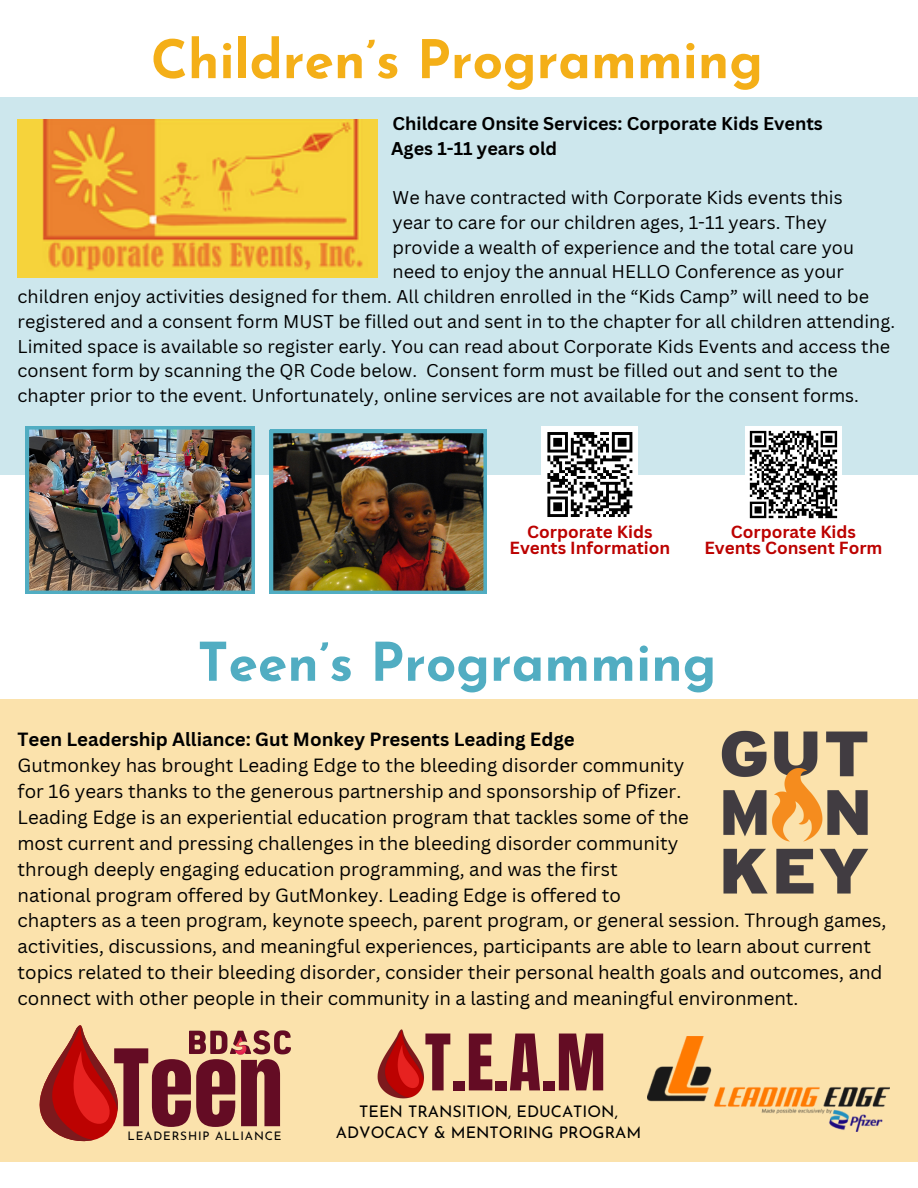
<style>
.page{position:relative;width:918px;height:1188px;background:#fff}
.page>*{position:absolute;margin:0;border:0;box-sizing:border-box;transform-origin:0 0}
.t1{font:90.6px "Anton";color:#640c24}
.t2{font:66.3px "Anton";color:#640c24}
.t3{font:700 53.1px "Josefin Sans";color:#f4af18}
.t4{font:700 53.1px "Josefin Sans";color:#51adc2}
.t5{font:18.6px/25.8px "Canva Sans";color:#000}
.t6{font:18px "Canva Sans";color:#000}
.t7{font:700 18px/24.8px "Canva Sans";color:#000}
.t8{font:700 17.1px/15.9px "Canva Sans";color:#bc0201;text-align:center}
.t9{font:16.05px/21.5px "Josefin Sans";color:#000;text-align:center}
.t10{font:11.85px "Josefin Sans";letter-spacing:.075em;color:#000}
.s1{font-weight:700}
</style>
<div class="page">
<div style="left:0;top:97px;width:918px;height:377px;background:#cde7ed"></div>
<img style="left:18px;top:119px;width:360px;height:159px">
<div style="left:745px;top:426px;width:97px;height:97px;background:#fff"></div>
<svg style="left:749px;top:430px;width:89px;height:89px"></svg>
<div style="left:542px;top:426px;width:96px;height:97px;background:#fff"></div>
<svg style="left:547px;top:432px;width:86px;height:85px"></svg>
<img style="left:26px;top:426px;width:229px;height:168px">
<div style="left:0;top:700px;width:917px;height:462px;background:#fbe2ac"></div>
<img style="left:189px;top:1031px;width:102px;height:23px">
<svg style="left:39px;top:1025px;width:79px;height:117px"></svg>
<img style="left:377px;top:1030px;width:47px;height:69px">
<img style="left:648px;top:1037px;width:242px;height:94px">
<img style="left:721px;top:730px;width:147px;height:164px">
<img style="left:270px;top:430px;width:217px;height:164px">
<h4 class="t3" style="left:151px;top:38px;width:614px">Children’s Programming</h4>
<h3 class="t7" style="left:391px;top:110px;width:433px">Childcare Onsite Services: Corporate Kids Events<br>Ages 1-11 years old</h3>
<h4 class="t6" style="left:393px;top:185px;width:452px">We have contracted with Corporate Kids events this</h4>
<h4 class="t6" style="left:393px;top:210px;width:436px">year to care for our children ages, 1-11 years. They</h4>
<h4 class="t6" style="left:393px;top:234px;width:463px">provide a wealth of experience and the total care you</h4>
<h4 class="t6" style="left:393px;top:259px;width:453px">need to enjoy the annual HELLO Conference as your</h4>
<h4 class="t6" style="left:18px;top:284px;width:853px">children enjoy activities designed for them. All children enrolled in the “Kids Camp” will need to be</h4>
<h4 class="t6" style="left:18px;top:309px;width:879px">registered and a consent form MUST be filled out and sent in to the chapter for all children attending.</h4>
<h4 class="t6" style="left:18px;top:333px;width:874px">Limited space is available so register early. You can read about Corporate Kids Events and access the</h4>
<h4 class="t6" style="left:18px;top:358px;width:822px">consent form by scanning the QR Code below. Consent form must be filled out and sent to the</h4>
<h4 class="t6" style="left:18px;top:383px;width:843px">chapter prior to the event. Unfortunately, online services are not available for the consent forms.</h4>
<h3 class="t8" style="left:510px;top:523px;width:162px">Corporate Kids<br>Events Information</h3>
<h4 class="t8" style="left:704px;top:523px;width:180px">Corporate Kids<br>Events Consent Form</h4>
<p class="t4" style="left:197px;top:641px;width:520px">Teen’s Programming</p>
<p class="t5" style="left:18px;top:726px;width:870px"><span class="s1">Teen Leadership Alliance: Gut Monkey Presents Leading Edge<br></span>Gutmonkey has brought Leading Edge to the bleeding disorder community<br>for 16 years thanks to the generous partnership and sponsorship of Pfizer.<br>Leading Edge is an experiential education program that tackles some of the<br>most current and pressing challenges in the bleeding disorder community<br>through deeply engaging education programming, and was the first<br>national program offered by GutMonkey. Leading Edge is offered to<br>chapters as a teen program, keynote speech, parent program, or general session. Through games, activities, discussions, and meaningful experiences, participants are able to learn about current topics related to their bleeding disorder, consider their personal health goals and outcomes, and connect with other people in their community in a lasting and meaningful environment.</p>
<h5 class="t1" style="left:113px;top:1023px;width:171px">Teen</h5>
<p class="t10" style="left:128px;top:1131px;width:156px">LEADERSHIP ALLIANCE</p>
<p class="t2" style="left:425px;top:1015px;width:182px">T.E.A.M</p>
<p class="t9" style="left:336px;top:1102px;width:307px">TEEN TRANSITION, EDUCATION,<br>ADVOCACY &amp; MENTORING PROGRAM</p>
</div>
